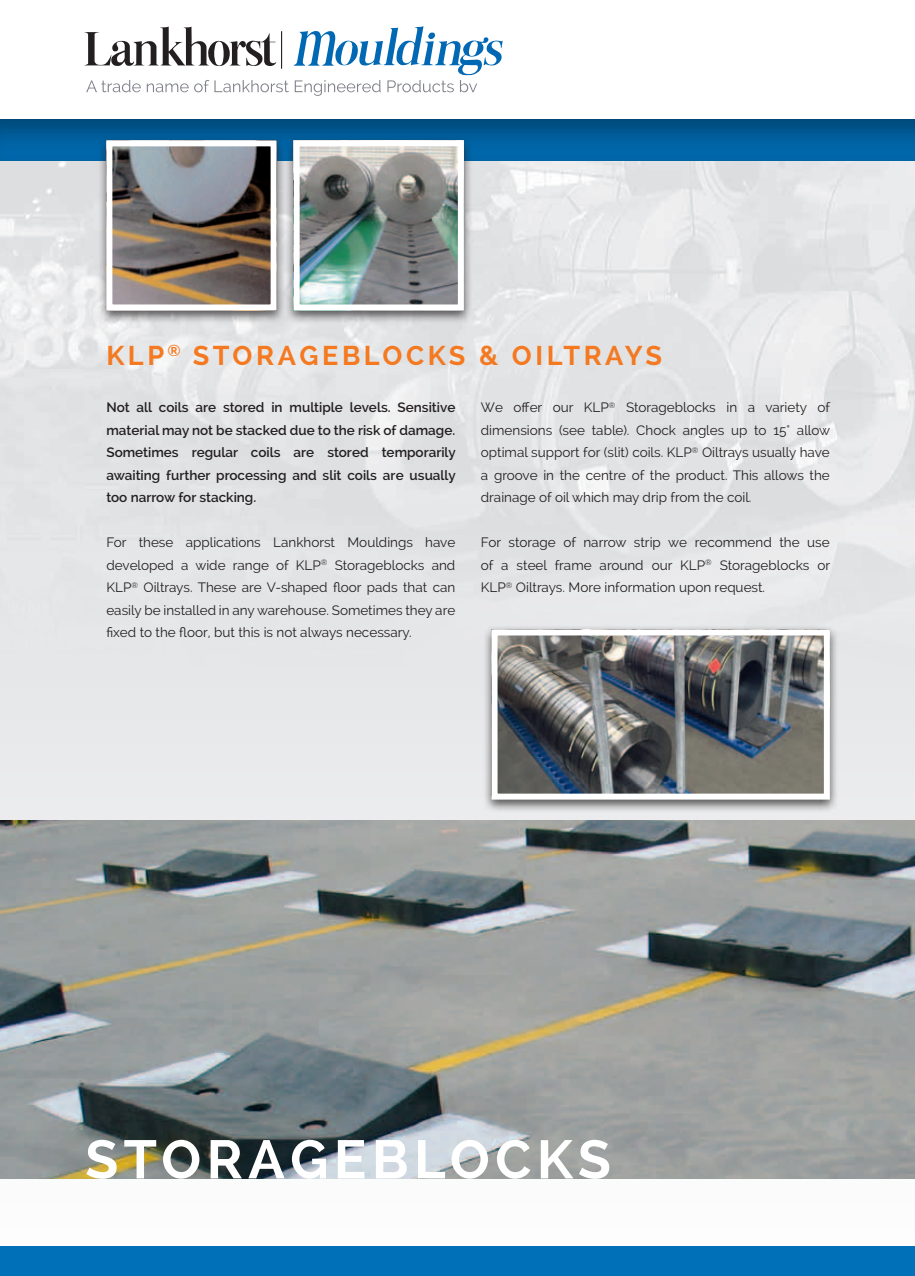
<style>
.page{position:relative;width:915px;height:1276px;background:#fff}
.page>*{position:absolute;margin:0;border:0;box-sizing:border-box;transform-origin:0 0}
.t1{font:700 54px "Raleway";color:#fff}
.t2{font:700 27px "Raleway";color:#f47921}
.t3{font:13.5px/22.5px "Raleway";color:#231f20;text-align:justify}
.t4{font:600 13.5px/22.5px "Raleway";color:#231f20;text-align:justify}
</style>
<div class="page">
<div style="left:0;top:119px;width:914px;height:45px;background:#231f20;opacity:.5"></div>
<svg style="left:84px;top:26px;width:418px;height:70px"></svg>
<div style="left:0;top:668px;width:914px;height:511px;background:#e9e9eb"></div>
<img style="left:0;top:162px;width:914px;height:335px">
<div style="left:0;top:497px;width:914px;height:171px;background:#e6e7e9"></div>
<div style="left:0;top:1246px;width:914px;height:30px;background:#0070b9"></div>
<div style="left:97px;top:136px;width:188px;height:188px;background:#231f20;opacity:.75"></div>
<img style="left:113px;top:147px;width:156px;height:156px">
<div style="left:106px;top:140px;width:170px;height:170px;border:6px solid #fff"></div>
<div style="left:482px;top:625px;width:356px;height:187px;background:#231f20;opacity:.75"></div>
<img style="left:498px;top:636px;width:324px;height:156px">
<div style="left:491px;top:629px;width:338px;height:170px;border:6px solid #fff"></div>
<div style="left:284px;top:136px;width:188px;height:188px;background:#231f20;opacity:.75"></div>
<img style="left:300px;top:147px;width:156px;height:156px">
<div style="left:293px;top:140px;width:170px;height:170px;border:6px solid #fff"></div>
<img style="left:0;top:821px;width:914px;height:357px">
<h2 class="t2" style="left:106px;top:340px;width:109px">KLP <sup>®</sup>STORAGEBLOC</h2>
<h2 class="t2" style="left:427px;top:340px;width:104px">KS &amp; OILTRAYS</h2>
<p class="t4" style="left:106px;top:396px;width:351px">Not all coils are stored in multiple levels. Sensitive material may not be stacked due to the risk of damage.<br>Sometimes regular coils are stored temporarily awaiting further processing and slit coils are usually too narrow for stacking.</p>
<p class="t3" style="left:106px;top:531px;width:350px">For these applications Lankhorst Mouldings have developed a wide range of KLP<sup>®</sup> Storageblocks and KLP<sup>®</sup> Oiltrays. These are V-shaped floor pads that can easily be installed in any warehouse. Sometimes they are fixed to the floor, but this is not always necessary.</p>
<p class="t3" style="left:480px;top:396px;width:351px">We offer our KLP<sup>®</sup> Storageblocks in a variety of dimensions (see table). Chock angles up to 15° allow optimal support for (slit) coils. KLP<sup>®</sup> Oiltrays usually have a groove in the centre of the product. This allows the drainage of oil which may drip from the coil.</p>
<p class="t3" style="left:480px;top:531px;width:350px">For storage of narrow strip we recommend the use of a steel frame around our KLP<sup>®</sup> Storageblocks or KLP<sup>®</sup> Oiltrays. More information upon request.</p>
<h1 class="t1" style="left:85px;top:1128px;width:42px">STORAGEBLOC</h1>
<h1 class="t1" style="left:536px;top:1128px;width:73px">KS</h1>
</div>
